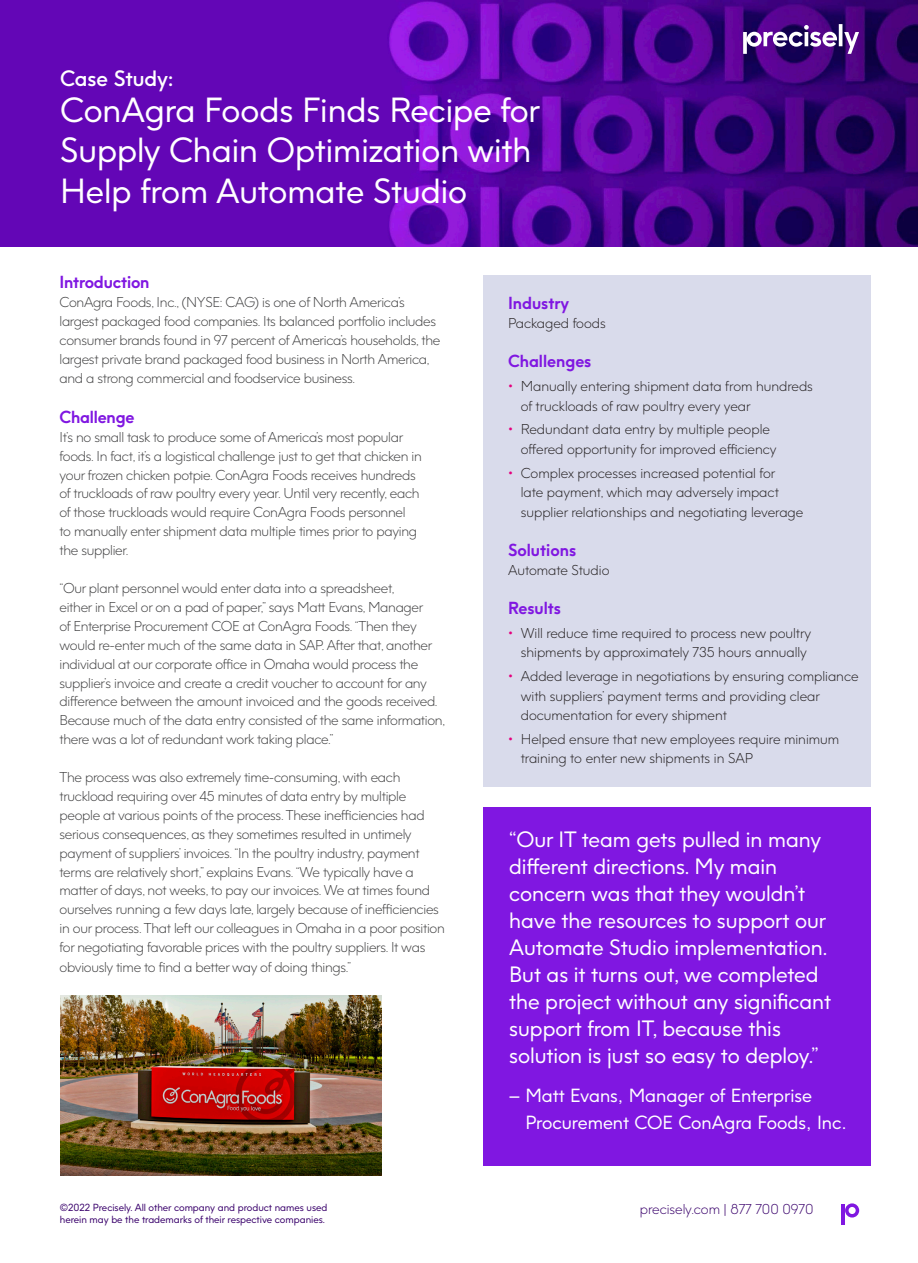
<style>
.page{position:relative;width:918px;height:1263px;background:#fff}
.page>*{position:absolute;margin:0;border:0;box-sizing:border-box;transform-origin:0 0}
.t1{font:33px/40.5px "Precisely";color:#fff}
.Body{font:21px/27px "Precisely";color:#fff}
.t2{font:600 21px "Precisely";color:#fff}
.Body-2{font:18px/27px "Precisely";color:#fff}
.Body-3{font:700 16.5px "Precisely";color:#8017e1}
.Body-4{font:300 13.5px/18.9px "Precisely";letter-spacing:-.02em;color:#3e3e3f}
.t3{font:300 13.5px/19.5px "Precisely";color:#231f20}
.t4{font:300 13.5px "Precisely";color:#39006b}
.t5{font:9.75px "Precisely";color:#39006b}
.s1{font-weight:400;color:#e5007e}
</style>
<div class="page">
<img style="left:0;top:0;width:918px;height:247px">
<svg style="left:845px;top:1203px;width:14px;height:14px"></svg>
<hr style="left:842px;top:1204px;width:3px;height:20px;background:#8017e1">
<svg style="left:743px;top:24px;width:116px;height:30px"></svg>
<div style="left:483px;top:275px;width:387px;height:512px;background:#d9dbeb"></div>
<div style="left:483px;top:807px;width:387px;height:358px;background:#8017e1"></div>
<img style="left:60px;top:996px;width:322px;height:179px">
<p class="t2" style="left:60px;top:65px;width:115px">Case Study:</p>
<p class="t1" style="left:60px;top:89px;width:481px">ConAgra Foods Finds Recipe for<br>Supply Chain Optimization with<br>Help from Automate Studio</p>
<p class="Body-3" style="left:60px;top:272px;width:92px">Introduction</p>
<p class="Body-4" style="left:60px;top:293px;width:382px">ConAgra Foods, Inc., (NYSE: CAG) is one of North America’s largest packaged food companies. Its balanced portfolio includes consumer brands found in 97 percent of America’s households, the largest private brand packaged food business in North America, and a strong commercial and foodservice business.</p>
<p class="Body-3" style="left:60px;top:406px;width:77px">Challenge</p>
<p class="Body-4" style="left:60px;top:427px;width:364px">It’s no small task to produce some of America’s most popular foods. In fact, it’s a logistical challenge just to get that chicken in your frozen chicken potpie. ConAgra Foods receives hundreds of truckloads of raw poultry every year. Until very recently, each of those truckloads would require ConAgra Foods personnel<br>to manually enter shipment data multiple times prior to paying the supplier.</p>
<p class="Body-4" style="left:60px;top:579px;width:387px">“Our plant personnel would enter data into a spreadsheet,<br>either in Excel or on a pad of paper,” says Matt Evans, Manager<br>of Enterprise Procurement COE at ConAgra Foods. “Then they would re-enter much of the same data in SAP. After that, another individual at our corporate office in Omaha would process the supplier’s invoice and create a credit voucher to account for any difference between the amount invoiced and the goods received.<br>Because much of the data entry consisted of the same information, there was a lot of redundant work taking place.”</p>
<p class="Body-4" style="left:60px;top:768px;width:387px">The process was also extremely time-consuming, with each truckload requiring over 45 minutes of data entry by multiple people at various points of the process. These inefficiencies had serious consequences, as they sometimes resulted in untimely payment of suppliers’ invoices. “In the poultry industry, payment terms are relatively short,” explains Evans. “We typically have a matter of days, not weeks, to pay our invoices. We at times found ourselves running a few days late, largely because of inefficiencies in our process. That left our colleagues in Omaha in a poor position</p>
<p class="Body-4" style="left:60px;top:937px;width:367px;line-height:19.5px">for negotiating favorable prices with the poultry suppliers. It was obviously time to find a better way of doing things.”</p>
<p class="Body-3" style="left:508px;top:292px;width:63px">Industry</p>
<p class="t3" style="left:508px;top:314px;width:99px">Packaged foods</p>
<p class="Body-3" style="left:508px;top:351px;width:85px">Challenges</p>
<p class="t3" style="left:521px;top:376px;width:294px;text-indent:-13px"><span class="s1">•</span> Manually entering shipment data from hundreds of truckloads of raw poultry every year</p>
<p class="t3" style="left:521px;top:420px;width:257px;text-indent:-13px"><span class="s1">•</span> Redundant data entry by multiple people offered opportunity for improved efficiency</p>
<p class="t3" style="left:521px;top:463px;width:284px;text-indent:-13px"><span class="s1">•</span> Complex processes increased potential for<br>late payment, which may adversely impact supplier relationships and negotiating leverage</p>
<p class="Body-3" style="left:508px;top:539px;width:70px">Solutions</p>
<p class="t3" style="left:508px;top:560px;width:103px">Automate Studio</p>
<p class="Body-3" style="left:508px;top:597px;width:54px">Results</p>
<p class="t3" style="left:521px;top:623px;width:292px;text-indent:-13px"><span class="s1">•</span> Will reduce time required to process new poultry shipments by approximately 735 hours annually</p>
<p class="t3" style="left:521px;top:666px;width:339px;text-indent:-13px"><span class="s1">•</span> Added leverage in negotiations by ensuring compliance with suppliers’ payment terms and providing clear documentation for every shipment</p>
<p class="t3" style="left:521px;top:729px;width:320px;text-indent:-13px"><span class="s1">•</span> Helped ensure that new employees require minimum training to enter new shipments in SAP</p>
<p class="Body" style="left:509px;top:825px;width:323px">“Our IT team gets pulled in many different directions. My main concern was that they wouldn’t have the resources to support our<br>Automate Studio implementation.<br>But as it turns out, we completed the project without any significant support from IT, because this solution is just so easy to deploy.”</p>
<p class="Body-2" style="left:525px;top:1081px;width:323px;text-indent:-16px">– Matt Evans, Manager of Enterprise<br>Procurement COE ConAgra Foods, Inc.</p>
<p class="t5" style="left:60px;top:1201px;width:269px">©2022 Precisely. All other company and product names used</p>
<p class="t4" style="left:640px;top:1201px;width:175px">precisely.com | 877 700 0970</p>
<p class="t5" style="left:60px;top:1213px;width:267px">herein may be the trademarks of their respective companies.</p>
</div>
